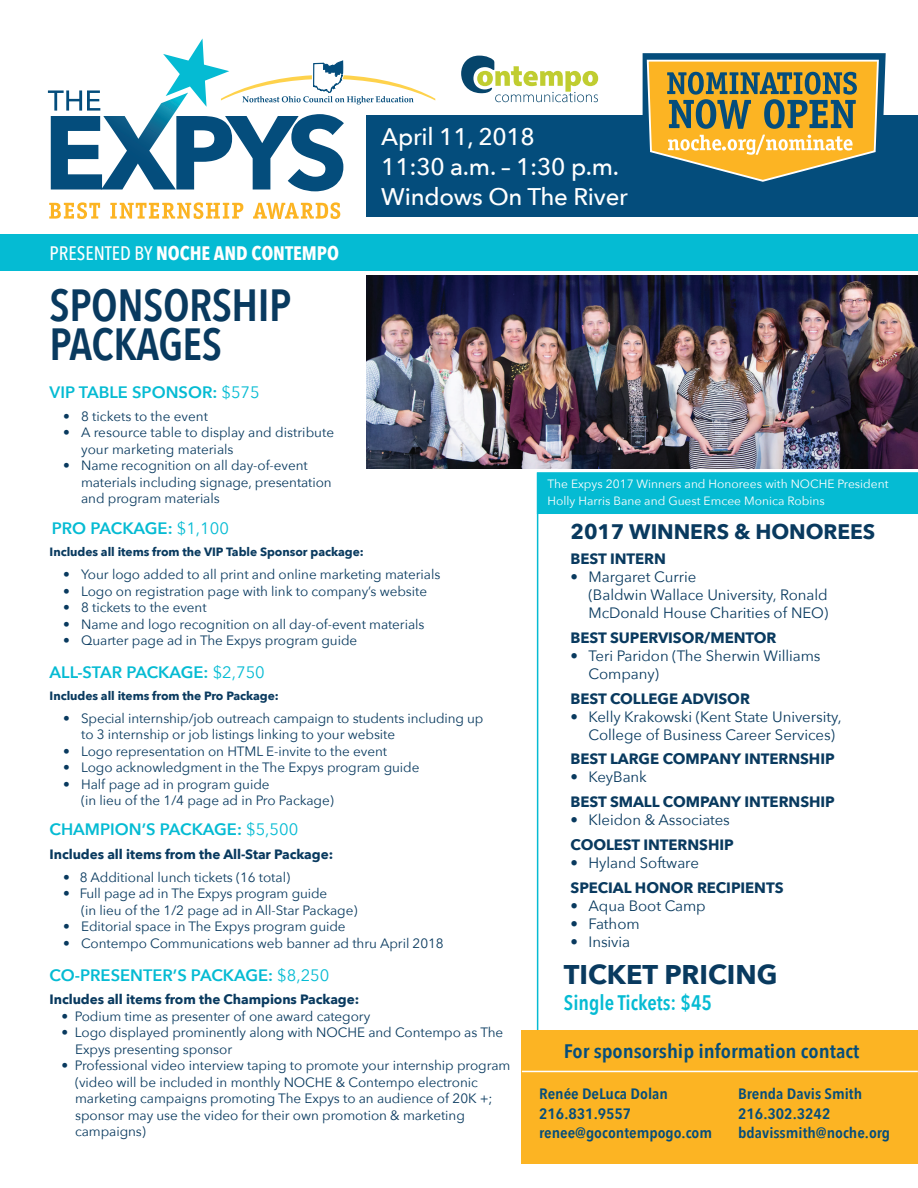
<style>
.page{position:relative;width:918px;height:1188px;background:#fff}
.page>*{position:absolute;margin:0;border:0;box-sizing:border-box;transform-origin:0 0}
.t1{font:600 45px/39px "Avenir Next Condensed";letter-spacing:-.01em;color:#093a5f}
.t2{font:700 27px "Avenir Next";color:#093a5f}
.t3{font:500 24px/30px "Avenir Next";letter-spacing:-.01em;color:#fff}
.t4{font:700 21px "Avenir Next";letter-spacing:-.005em;color:#093a5f}
.t5{font:600 21px "Avenir Next Condensed";color:#05bbd3}
.t6{font:600 19.5px "Avenir Next Condensed";color:#044d7c;scale:1.12 1}
.t7{font:700 19.5px "Avenir Next Condensed";color:#fff}
.t8{font:600 16.5px "Avenir Next";color:#05bbd3}
.t9{font:15px/18px "Avenir Next";letter-spacing:-.005em;color:#093a5f}
.t10{font:700 15px/24.8px "Avenir Next";letter-spacing:-.005em;color:#093a5f}
.t11{font:600 15px/19.5px "Avenir Next Condensed";color:#044d7c;scale:1.12 1}
.t12{font:13.5px/16.5px "Avenir Next";letter-spacing:-.005em;color:#093a5f}
.t13{font:700 13.5px "Avenir Next";letter-spacing:-.005em;color:#093a5f}
.t14{font:12px/16.5px "Avenir Next";color:#fff}
.t15{font:700 12px "Avenir Next";letter-spacing:-.005em;color:#093a5f}
.s1{font-weight:500}
.s2{font-weight:400}
.s3{font-weight:700}
</style>
<div class="page">
<div style="left:0;top:235px;width:918px;height:36px;background:#05bbd3"></div>
<svg style="left:537px;top:514px;width:2px;height:516px"></svg>
<div style="left:522px;top:1030px;width:396px;height:134px;background:#fcb423"></div>
<hr style="left:522px;top:1071px;width:396px;height:1px;background:#fff">
<img style="left:366px;top:275px;width:552px;height:194px">
<div style="left:537px;top:472px;width:381px;height:42px;background:#05bbd3"></div>
<div style="left:366px;top:116px;width:552px;height:101px;background:#044d7c"></div>
<svg style="left:49px;top:202px;width:51px;height:17px"></svg>
<svg style="left:110px;top:202px;width:133px;height:17px"></svg>
<svg style="left:253px;top:202px;width:87px;height:17px"></svg>
<svg style="left:48px;top:39px;width:387px;height:152px"></svg>
<svg style="left:643px;top:53px;width:243px;height:129px"></svg>
<svg style="left:461px;top:56px;width:137px;height:46px"></svg>
<h3 class="t7" style="left:50px;top:241px;width:291px"><span class="s1">PRESENTED BY</span> NOCHE AND CONTEMPO</h3>
<h1 class="t1" style="left:50px;top:284px;width:243px">SPONSORSHIP<br>PACKAGES</h1>
<p class="t8" style="left:50px;top:378px;width:212px">VIP TABLE SPONSOR: <span class="s2">$575</span></p>
<p class="t12" style="left:63px;top:407px;width:146px">• 8 tickets to the event</p>
<p class="t12" style="left:81px;top:424px;width:255px;text-indent:-18px">• A resource table to display and distribute your marketing materials</p>
<p class="t12" style="left:81px;top:457px;width:252px;text-indent:-18px">• Name recognition on all day-of-event materials including signage, presentation and program materials</p>
<h3 class="t3" style="left:381px;top:121px;width:248px">April 11, 2018<br>11:30 a.m. – 1:30 p.m.<br>Windows On The River</h3>
<p class="t14" style="left:548px;top:475px;width:342px">The Expys 2017 Winners and Honorees with NOCHE President<br>Holly Harris Bane and Guest Emcee Monica Robins</p>
<p class="t8" style="left:52px;top:514px;width:179px">PRO PACKAGE: <span class="s2">$1,100</span></p>
<p class="t15" style="left:50px;top:542px;width:316px">Includes all items from the VIP Table Sponsor package:</p>
<p class="t12" style="left:63px;top:566px;width:379px">• Your logo added to all print and online marketing materials</p>
<p class="t12" style="left:63px;top:582px;width:365px">• Logo on registration page with link to company’s website</p>
<p class="t12" style="left:63px;top:599px;width:145px">• 8 tickets to the event</p>
<p class="t12" style="left:63px;top:615px;width:363px">• Name and logo recognition on all day-of-event materials</p>
<p class="t12" style="left:63px;top:632px;width:296px">• Quarter page ad in The Expys program guide</p>
<p class="t8" style="left:50px;top:658px;width:217px">ALL-STAR PACKAGE: <span class="s2">$2,750</span></p>
<p class="t15" style="left:50px;top:685px;width:231px">Includes all items from the Pro Package:</p>
<p class="t12" style="left:81px;top:709px;width:404px;text-indent:-18px">• Special internship/job outreach campaign to students including up to 3 internship or job listings linking to your website</p>
<p class="t12" style="left:63px;top:742px;width:326px">• Logo representation on HTML E-invite to the event</p>
<p class="t12" style="left:63px;top:759px;width:358px">• Logo acknowledgment in the The Expys program guide</p>
<p class="t12" style="left:81px;top:775px;width:254px;text-indent:-18px">• Half page ad in program guide<br>(in lieu of the 1/4 page ad in Pro Package)</p>
<p class="t8" style="left:50px;top:815px;width:250px">CHAMPION’S PACKAGE: <span class="s2">$5,500</span></p>
<p class="t13" style="left:50px;top:842px;width:285px">Includes all items from the All-Star Package:</p>
<p class="t12" style="left:63px;top:868px;width:228px">• 8 Additional lunch tickets (16 total)</p>
<p class="t12" style="left:81px;top:885px;width:278px;text-indent:-18px">• Full page ad in The Expys program guide<br>(in lieu of the 1/2 page ad in All-Star Package)</p>
<p class="t12" style="left:63px;top:918px;width:284px">• Editorial space in The Expys program guide</p>
<p class="t12" style="left:63px;top:934px;width:382px">• Contempo Communications web banner ad thru April 2018</p>
<p class="t8" style="left:50px;top:961px;width:281px">CO-PRESENTER’S PACKAGE: <span class="s2">$8,250</span></p>
<p class="t13" style="left:50px;top:988px;width:311px">Includes all items from the Champions Package:</p>
<p class="t12" style="left:62px;top:1007px;width:310px">• Podium time as presenter of one award category</p>
<p class="t12" style="left:75px;top:1024px;width:430px;text-indent:-14px">• Logo displayed prominently along with NOCHE and Contempo as The<br>Expys presenting sponsor</p>
<p class="t12" style="left:75px;top:1057px;width:437px;text-indent:-14px">• Professional video interview taping to promote your internship program (video will be included in monthly NOCHE &amp; Contempo electronic marketing campaigns promoting The Expys to an audience of 20K +; sponsor may use the video for their own promotion &amp; marketing campaigns)</p>
<h3 class="t4" style="left:571px;top:514px;width:306px">2017 WINNERS &amp; HONOREES</h3>
<p class="t10" style="left:571px;top:546px;width:97px">BEST INTERN</p>
<p class="t9" style="left:589px;top:567px;width:241px;text-indent:-18px">• Margaret Currie<br>(Baldwin Wallace University, Ronald<br>McDonald House Charities of NEO)</p>
<p class="t10" style="left:571px;top:625px;width:207px">BEST SUPERVISOR/MENTOR</p>
<p class="t9" style="left:589px;top:646px;width:234px;text-indent:-18px">• Teri Paridon (The Sherwin Williams<br>Company)</p>
<p class="t10" style="left:571px;top:686px;width:181px">BEST COLLEGE ADVISOR</p>
<p class="t9" style="left:589px;top:707px;width:255px;text-indent:-18px"><span class="s3">•</span> Kelly Krakowski (Kent State University,<br>College of Business Career Services)</p>
<p class="t10" style="left:571px;top:747px;width:266px">BEST LARGE COMPANY INTERNSHIP</p>
<p class="t9" style="left:571px;top:768px;width:78px">• KeyBank</p>
<p class="t10" style="left:571px;top:789px;width:266px">BEST SMALL COMPANY INTERNSHIP</p>
<p class="t9" style="left:571px;top:810px;width:161px">• Kleidon &amp; Associates</p>
<p class="t10" style="left:571px;top:832px;width:165px">COOLEST INTERNSHIP</p>
<p class="t10" style="left:571px;top:850px;width:214px">• <span class="s2">Hyland Software<br></span>SPECIAL HONOR RECIPIENTS</p>
<p class="t9" style="left:571px;top:896px;width:137px"><span class="s3">•</span> Aqua Boot Camp</p>
<p class="t9" style="left:571px;top:914px;width:71px"><span class="s3">•</span> Fathom</p>
<p class="t9" style="left:571px;top:932px;width:61px"><span class="s3">•</span> Insivia</p>
<h2 class="t2" style="left:564px;top:951px;width:215px">TICKET PRICING</h2>
<h3 class="t5" style="left:564px;top:985px;width:150px">Single Tickets: $45</h3>
<h3 class="t6" style="left:564px;top:1034px;width:265px">For sponsorship information contact</h3>
<p class="t11" style="left:539px;top:1084px;width:156px">Renée DeLuca Dolan<br>216.831.9557 renee@gocontempogo.com</p>
<p class="t11" style="left:738px;top:1084px;width:137px">Brenda Davis Smith<br>216.302.3242 bdavissmith@noche.org</p>
</div>
